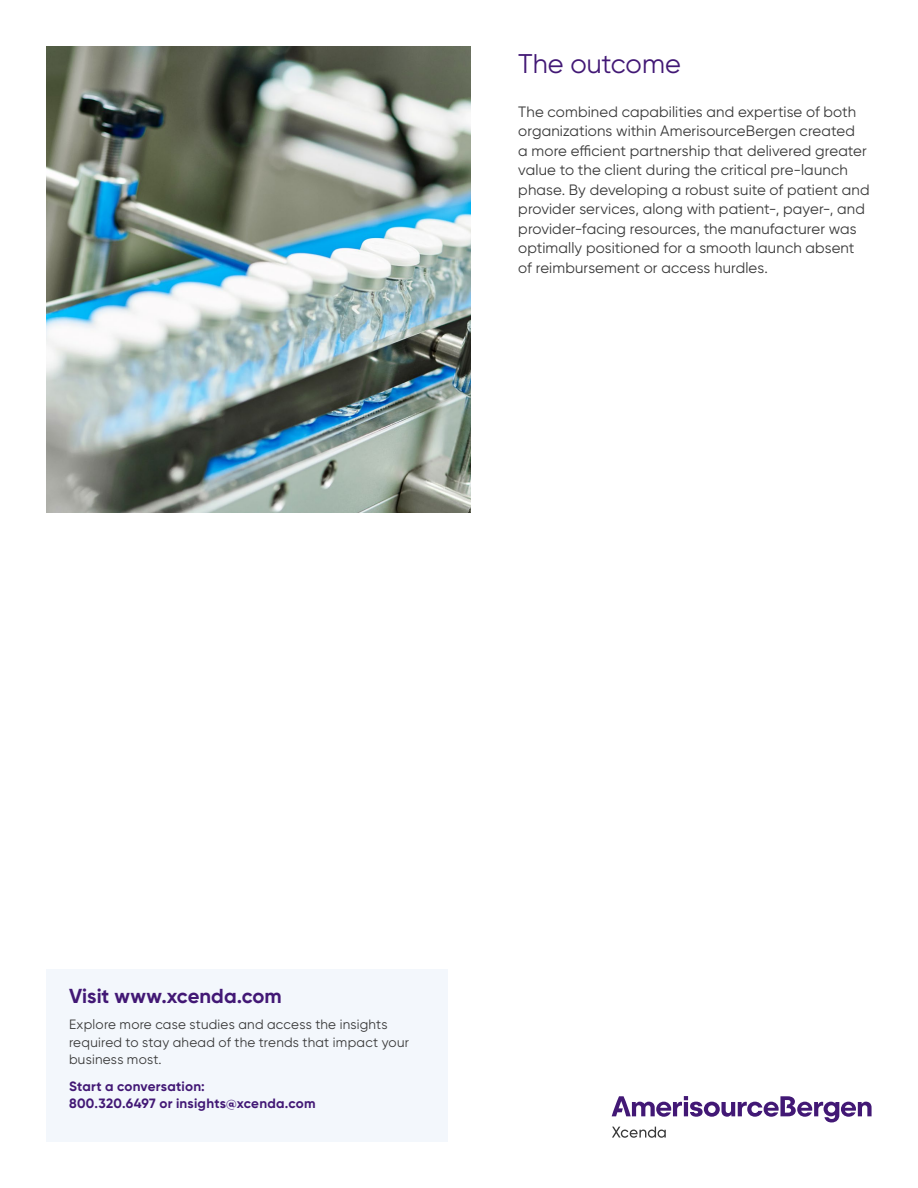
<style>
.page{position:relative;width:918px;height:1188px;background:#fff}
.page>*{position:absolute;margin:0;border:0;box-sizing:border-box;transform-origin:0 0}
.t1{font:27px "Gilroy";letter-spacing:-.005em;color:#421875}
.t2{font:700 20.25px "Gilroy";color:#421875}
.t3{font:15px/19.5px "Gilroy";letter-spacing:.01em;color:#393939}
.t4{font:13.5px/17.5px "Gilroy";letter-spacing:.015em;color:#393939}
.t5{font:700 13.5px/17.5px "Gilroy";letter-spacing:.02em;color:#421875}
</style>
<div class="page">
<img style="left:46px;top:46px;width:424px;height:466px">
<div style="left:46px;top:969px;width:402px;height:173px;background:#f3f7fc"></div>
<svg style="left:612px;top:1096px;width:260px;height:42px"></svg>
<h1 class="t1" style="left:518px;top:47px;width:164px">The outcome</h1>
<p class="t3" style="left:518px;top:101px;width:353px">The combined capabilities and expertise of both organizations within AmerisourceBergen created<br>a more efficient partnership that delivered greater value to the client during the critical pre-launch phase. By developing a robust suite of patient and provider services, along with patient-, payer-, and provider-facing resources, the manufacturer was optimally positioned for a smooth launch absent of reimbursement or access hurdles.</p>
<h2 class="t2" style="left:69px;top:983px;width:214px">Visit www.xcenda.com</h2>
<p class="t4" style="left:69px;top:1016px;width:341px">Explore more case studies and access the insights required to stay ahead of the trends that impact your business most.</p>
<p class="t5" style="left:69px;top:1077px;width:248px">Start a conversation:<br>800.320.6497 or insights@xcenda.com</p>
</div>
